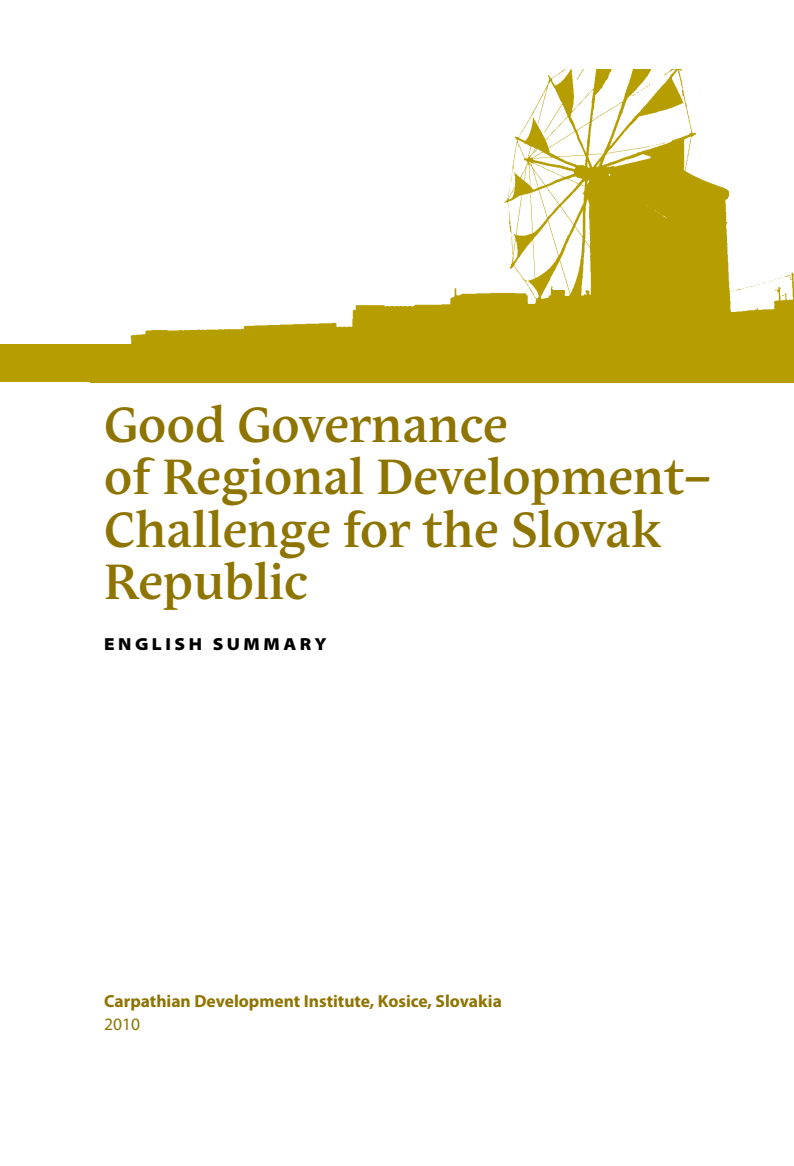
<style>
.page{position:relative;width:794px;height:1166px;background:#fff}
.page>*{position:absolute;margin:0;border:0;box-sizing:border-box;transform-origin:0 0}
.t1{font:700 49px/52.5px "Andulka Book Pro";color:#8e7400}
.t2{font:700 17.5px "Myriad Pro";color:#8e7400}
.t3{font:900 semi-expanded 17.5px "Myriad Pro";color:#000}
.t4{font:17.5px "Myriad Pro";color:#8e7400}
</style>
<div class="page">
<div style="left:0;top:345px;width:794px;height:37px;background:#b69d00"></div>
<img style="left:90px;top:69px;width:704px;height:276px">
<p class="t1" style="left:104px;top:399px;width:608px">Good Governance<br>of Regional Development–<br>Challenge for the Slovak<br>Republic</p>
<p class="t3" style="left:104px;top:634px;width:15px">ENGLISH</p>
<p class="t3" style="left:213px;top:634px;width:18px">SUMMARY</p>
<p class="t2" style="left:104px;top:990px;width:399px">Carpathian Development Institute, Kosice, Slovakia</p>
<p class="t4" style="left:104px;top:1013px;width:37px">2010</p>
</div>
